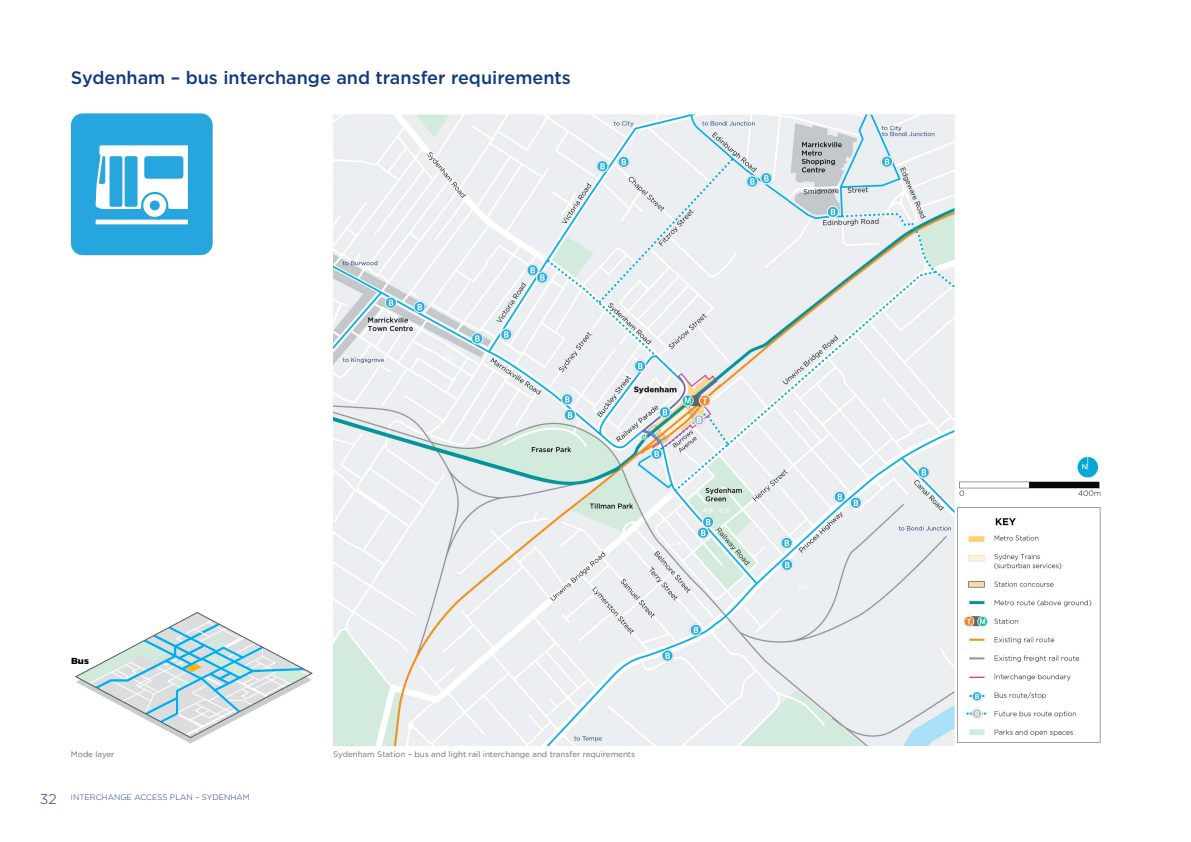
<style>
.page{position:relative;width:1191px;height:842px;background:#fff}
.page>*{position:absolute;margin:0;border:0;box-sizing:border-box;transform-origin:0 0}
.Heading{font:500 18px "Gotham";color:#113880}
.t1{font:300 14px "Gotham";color:#113880}
.t2{font:900 8.8px "Gotham";color:#040503;scale:1.09 1}
.t3{font:8px "Gotham";color:#6c6d70}
.t4{font:300 8px "Gotham";color:#113880}
</style>
<div class="page">
<img style="left:333px;top:114px;width:768px;height:632px">
<div style="left:71px;top:113px;width:142px;height:142px;background:#26a5de;border-radius:12px"></div>
<svg style="left:96px;top:145px;width:92px;height:79px"></svg>
<svg style="left:75px;top:612px;width:238px;height:131px"></svg>
<p class="Heading" style="left:71px;top:66px;width:501px">Sydenham – bus interchange and transfer requirements</p>
<p class="t2" style="left:71px;top:654px;width:18px">Bus</p>
<h2 class="t1" style="left:40px;top:790px;width:18px">32</h2>
<p class="t3" style="left:71px;top:749px;width:45px">Mode layer</p>
<p class="t3" style="left:333px;top:749px;width:303px">Sydenham Station – bus and light rail interchange and transfer requirements</p>
<p class="t4" style="left:71px;top:792px;width:180px">INTERCHANGE ACCESS PLAN – SYDENHAM</p>
</div>
